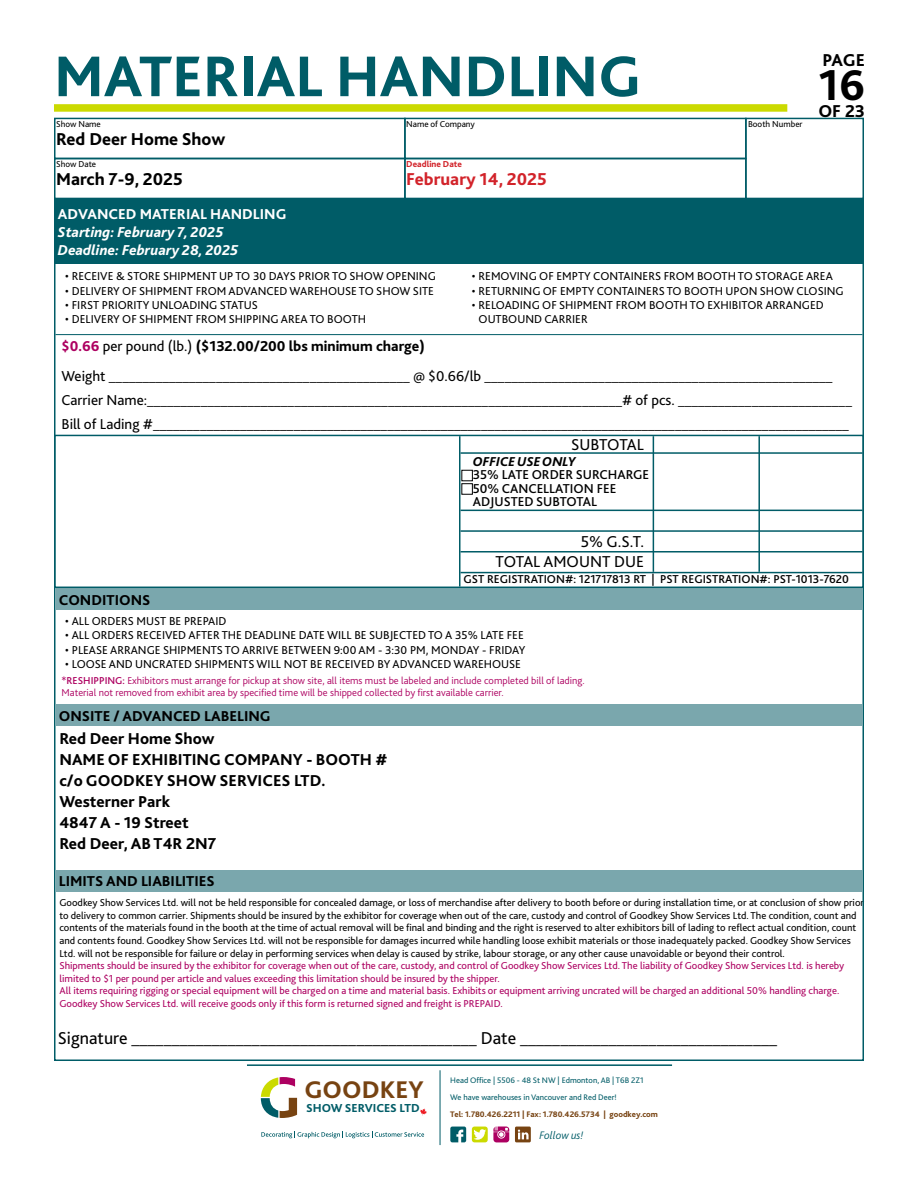
<style>
.page{position:relative;width:918px;height:1188px;background:#fff}
.page>*{position:absolute;margin:0;border:0;box-sizing:border-box;transform-origin:0 0}
.t1{font:800 60px "Bliss 2";color:#005c67}
.t2{font:800 45px "Bliss 2";color:#000}
.t3{font:800 25.2px "Bliss 2";color:#774312}
.t4{font:18px "Bliss 2";color:#000}
.t5{font:800 18px "Bliss 2";color:#000}
.t6{font:800 18px "Bliss 2";color:#d2232a}
.t7{font:800 16.5px/21px "Bliss 2";color:#000}
.t8{font:16.5px "Bliss 2";color:#000}
.t9{font:15px/24px "Bliss 2";color:#000}
.t10{font:800 15px "Bliss 2";color:#000}
.t11{font:italic 800 15px/18px "Bliss 2";color:#fff}
.t12{font:800 15px "Bliss 2";color:#fff}
.t13{font:500 13.5px/13.5px "Bliss 2";color:#000}
.t14{font:italic 800 13.5px "Bliss 2";color:#000}
.t15{font:800 12.15px "Bliss 2";color:#005c67}
.t16{font:12px/14.4px "Bliss 2";color:#000}
.t17{font:500 12px "Bliss 2";color:#000}
.t18{font:italic 300 11.4px "Bliss 2";color:#005c67}
.t19{font:10.5px/12.6px "Bliss 2";color:#000}
.t20{font:10.5px/12.6px "Bliss 2";color:#ad0061}
.t21{font:300 10.5px/12.6px "Bliss 2";color:#ad0061}
.t22{font:9px "Bliss 2";color:#000}
.t23{font:800 9px "Bliss 2";color:#d2232a}
.t24{font:8.4px/17.4px "Bliss 2";color:#005c67}
.t25{font:800 8.4px "Bliss 2";color:#774312}
.s1{color:#ad0061}
.s2{font-weight:400}
.s3{font-weight:500}
</style>
<div class="page">
<svg style="left:420px;top:1109px;width:7px;height:6px"></svg>
<svg style="left:261px;top:1077px;width:36px;height:41px"></svg>
<svg style="left:261px;top:1131px;width:163px;height:7px"></svg>
<hr style="left:440px;top:1070px;width:1px;height:75px;background:#005c67">
<hr style="left:247px;top:1064px;width:425px;height:2px;background:#005c67">
<svg style="left:450px;top:1127px;width:16px;height:15px"></svg>
<svg style="left:515px;top:1127px;width:16px;height:15px"></svg>
<svg style="left:472px;top:1127px;width:37px;height:15px"></svg>
<div style="left:55px;top:199px;width:809px;height:65px;background:#005c67"></div>
<div style="left:404px;top:158px;width:343px;height:41px;border:2px solid #005c67"></div>
<div style="left:54px;top:158px;width:352px;height:41px;border:2px solid #005c67"></div>
<div style="left:54px;top:104px;width:733px;height:8px;background:#cbda00"></div>
<div style="left:404px;top:118px;width:343px;height:41px;border:2px solid #005c67"></div>
<div style="left:54px;top:118px;width:352px;height:41px;border:2px solid #005c67"></div>
<div style="left:745px;top:118px;width:119px;height:81px;border:2px solid #005c67"></div>
<hr style="left:56px;top:334px;width:806px;height:1px;background:#005c67">
<div style="left:56px;top:588px;width:806px;height:22px;background:#7aa7ad"></div>
<div style="left:56px;top:704px;width:806px;height:22px;background:#7aa7ad"></div>
<div style="left:56px;top:870px;width:806px;height:22px;background:#7aa7ad"></div>
<div style="left:54px;top:435px;width:810px;height:153px;border:2px solid #005c67"></div>
<div style="left:461px;top:470px;width:12px;height:11px;border:1px solid #000"></div>
<div style="left:461px;top:483px;width:12px;height:12px;border:1px solid #000"></div>
<hr style="left:461px;top:572px;width:402px;height:1px;background:#005c67">
<hr style="left:461px;top:551px;width:402px;height:2px;background:#005c67">
<hr style="left:461px;top:530px;width:402px;height:2px;background:#005c67">
<hr style="left:461px;top:510px;width:402px;height:1px;background:#005c67">
<hr style="left:461px;top:452px;width:402px;height:2px;background:#005c67">
<hr style="left:758px;top:436px;width:2px;height:136px;background:#005c67">
<hr style="left:653px;top:436px;width:1px;height:136px;background:#005c67">
<hr style="left:459px;top:436px;width:1px;height:151px;background:#005c67">
<h1 class="t1" style="left:54px;top:39px;width:589px">MATERIAL HANDLING</h1>
<p class="t22" style="left:56px;top:119px;width:46px">Show Name</p>
<p class="t22" style="left:406px;top:119px;width:70px">Name of Company</p>
<p class="t22" style="left:748px;top:119px;width:56px">Booth Number</p>
<p class="t22" style="left:56px;top:158px;width:42px">Show Date</p>
<p class="t23" style="left:406px;top:158px;width:57px">Deadline Date</p>
<h3 class="t5" style="left:56px;top:128px;width:171px">Red Deer Home Show</h3>
<h3 class="t5" style="left:56px;top:168px;width:128px">March 7-9, 2025</h3>
<h3 class="t6" style="left:406px;top:168px;width:142px">February 14, 2025</h3>
<h3 class="t12" style="left:58px;top:204px;width:230px">ADVANCED MATERIAL HANDLING</h3>
<h3 class="t11" style="left:58px;top:222px;width:182px">Starting: February 7, 2025<br>Deadline: February 28, 2025</h3>
<h3 class="t5" style="left:823px;top:48px;width:44px">PAGE</h3>
<h3 class="t5" style="left:818px;top:100px;width:48px">OF 23</h3>
<h2 class="t2" style="left:819px;top:57px;width:48px">16</h2>
<p class="t16" style="left:65px;top:269px;width:372px">• RECEIVE &amp; STORE SHIPMENT UP TO 30 DAYS PRIOR TO SHOW OPENING</p>
<p class="t16" style="left:65px;top:283px;width:370px">• DELIVERY OF SHIPMENT FROM ADVANCED WAREHOUSE TO SHOW SITE</p>
<p class="t16" style="left:65px;top:298px;width:194px">• FIRST PRIORITY UNLOADING STATUS</p>
<p class="t16" style="left:65px;top:312px;width:303px">• DELIVERY OF SHIPMENT FROM SHIPPING AREA TO BOOTH</p>
<h3 class="t10" style="left:62px;top:337px;width:365px"><span class="s1">$0.66</span> <span class="s2">per pound (lb.)</span> ($132.00/200 lbs minimum charge)</h3>
<p class="t16" style="left:472px;top:269px;width:363px">• REMOVING OF EMPTY CONTAINERS FROM BOOTH TO STORAGE AREA</p>
<p class="t16" style="left:472px;top:283px;width:373px">• RETURNING OF EMPTY CONTAINERS TO BOOTH UPON SHOW CLOSING</p>
<p class="t16" style="left:479px;top:298px;width:347px;text-indent:-7px">• RELOADING OF SHIPMENT FROM BOOTH TO EXHIBITOR ARRANGED<br>OUTBOUND CARRIER</p>
<p class="t9" style="left:62px;top:364px;width:792px">Weight _____________________________________________ @ $0.66/lb ____________________________________________________<br>Carrier Name:_______________________________________________________________________# of pcs. __________________________<br>Bill of Lading #________________________________________________________________________________________________________</p>
<h3 class="t8" style="left:571px;top:434px;width:74px">SUBTOTAL</h3>
<p class="t14" style="left:473px;top:453px;width:104px">OFFICE USE ONLY</p>
<p class="t13" style="left:473px;top:468px;width:178px">35% LATE ORDER SURCHARGE<br>50% CANCELLATION FEE<br>ADJUSTED SUBTOTAL</p>
<h3 class="t8" style="left:581px;top:531px;width:65px">5% G.S.T.</h3>
<h3 class="t8" style="left:496px;top:551px;width:150px">TOTAL AMOUNT DUE</h3>
<h3 class="t10" style="left:59px;top:590px;width:93px">CONDITIONS</h3>
<p class="t17" style="left:464px;top:572px;width:387px">GST REGISTRATION#: 121717813 RT | PST REGISTRATION#: PST-1013-7620</p>
<p class="t16" style="left:65px;top:613px;width:163px">• ALL ORDERS MUST BE PREPAID</p>
<p class="t16" style="left:65px;top:628px;width:460px">• ALL ORDERS RECEIVED AFTER THE DEADLINE DATE WILL BE SUBJECTED TO A 35% LATE FEE</p>
<p class="t16" style="left:65px;top:642px;width:462px">• PLEASE ARRANGE SHIPMENTS TO ARRIVE BETWEEN 9:00 AM - 3:30 PM, MONDAY - FRIDAY</p>
<p class="t16" style="left:65px;top:657px;width:457px">• LOOSE AND UNCRATED SHIPMENTS WILL NOT BE RECEIVED BY ADVANCED WAREHOUSE</p>
<p class="t21" style="left:62px;top:674px;width:525px"><span class="s3">*RESHIPPING:</span> Exhibitors must arrange for pickup at show site, all items must be labeled and include completed bill of lading.<br>Material not removed from exhibit area by specified time will be shipped collected by first available carrier.</p>
<h3 class="t10" style="left:59px;top:706px;width:213px">ONSITE / ADVANCED LABELING</h3>
<h3 class="t7" style="left:59px;top:727px;width:330px">Red Deer Home Show<br>NAME OF EXHIBITING COMPANY - BOOTH # c/o GOODKEY SHOW SERVICES LTD.<br>Westerner Park<br>4847 A - 19 Street<br>Red Deer, AB T4R 2N7</h3>
<h3 class="t10" style="left:59px;top:872px;width:158px">LIMITS AND LIABILITIES</h3>
<p class="t19" style="left:59px;top:896px;width:806px">Goodkey Show Services Ltd. will not be held responsible for concealed damage, or loss of merchandise after delivery to booth before or during installation time, or at conclusion of show prior to delivery to common carrier. Shipments should be insured by the exhibitor for coverage when out of the care, custody and control of Goodkey Show Services Ltd. The condition, count and contents of the materials found in the booth at the time of actual removal will be final and binding and the right is reserved to alter exhibitors bill of lading to reflect actual condition, count and contents found. Goodkey Show Services Ltd. will not be responsible for damages incurred while handling loose exhibit materials or those inadequately packed. Goodkey Show Services Ltd. will not be responsible for failure or delay in performing services when delay is caused by strike, labour storage, or any other cause unavoidable or beyond their control.</p>
<p class="t20" style="left:59px;top:959px;width:786px">Shipments should be insured by the exhibitor for coverage when out of the care, custody, and control of Goodkey Show Services Ltd. The liability of Goodkey Show Services Ltd. is hereby limited to $1 per pound per article and values exceeding this limitation should be insured by the shipper.<br>All items requiring rigging or special equipment will be charged on a time and material basis. Exhibits or equipment arriving uncrated will be charged an additional 50% handling charge.<br>Goodkey Show Services Ltd. will receive goods only if this form is returned signed and freight is PREPAID.</p>
<h3 class="t4" style="left:58px;top:1027px;width:721px">Signature ___________________________________________ Date ________________________________</h3>
<h3 class="t3" style="left:304px;top:1074px;width:121px">GOODKEY</h3>
<p class="t15" style="left:306px;top:1101px;width:115px">SHOW SERVICES LTD</p>
<p class="t24" style="left:450px;top:1071px;width:195px">Head Office | 5506 - 48 St NW | Edmonton, AB | T6B 2Z1<br>We have warehouses in Vancouver and Red Deer!</p>
<p class="t25" style="left:450px;top:1109px;width:209px">Tel: 1.780.426.2211 | Fax: 1.780.426.5734 | goodkey.com</p>
<p class="t18" style="left:540px;top:1128px;width:46px">Follow us!</p>
</div>
